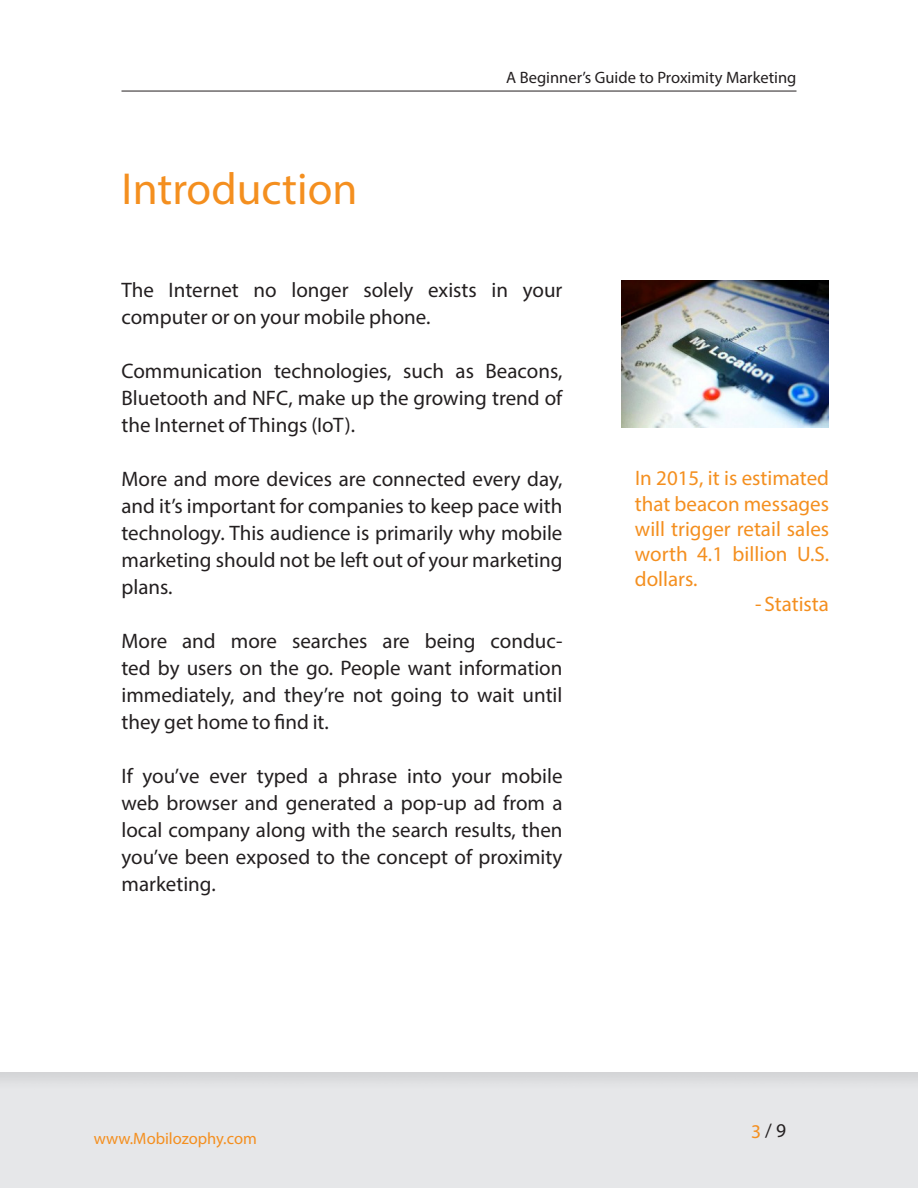
<style>
.page{position:relative;width:918px;height:1188px;background:#fff}
.page>*{position:absolute;margin:0;border:0;box-sizing:border-box;transform-origin:0 0}
.Title_30{font:45px "Myriad Pro";color:#f48f1f}
.Text_14{font:21px/27px "Myriad Pro";color:#231f20;text-align:justify}
.Quote_14{font:21px/25.2px "Myriad Pro";color:#f48f1f;text-align:justify}
.Page_number_-_actual{font:19.5px "Myriad Pro";color:#231f20}
.Book_title{font:16.5px "Myriad Pro";color:#231f20}
.Book_title-2{font:16.5px "Myriad Pro";color:#f48f1f}
.s1{color:#f48f1f}
</style>
<div class="page">
<img style="left:621px;top:281px;width:207px;height:146px">
<div style="left:0;top:1066px;width:918px;height:122px;background:#231f20;opacity:.1"></div>
<hr style="left:122px;top:91px;width:674px;height:1px;background:#231f20">
<p class="Title_30" style="left:122px;top:161px;width:237px">Introduction</p>
<p class="Book_title" style="left:506px;top:67px;width:292px">A Beginner’s Guide to Proximity Marketing</p>
<p class="Text_14" style="left:122px;top:276px;width:442px">The Internet no longer solely exists in your computer or on your mobile phone.</p>
<p class="Text_14" style="left:122px;top:357px;width:443px">Communication technologies, such as Beacons, Bluetooth and NFC, make up the growing trend of the Internet of Things (IoT).</p>
<p class="Text_14" style="left:122px;top:465px;width:443px">More and more devices are connected every day, and it’s important for companies to keep pace with technology. This audience is primarily why mobile marketing should not be left out of your marketing plans.</p>
<p class="Text_14" style="left:122px;top:627px;width:443px">More and more searches are being conduc&shy;ted by users on the go. People want information immediately, and they’re not going to wait until they get home to find it.</p>
<p class="Text_14" style="left:122px;top:762px;width:443px">If you’ve ever typed a phrase into your mobile web browser and generated a pop-up ad from a local company along with the search results, then you’ve been exposed to the concept of proximity marketing.</p>
<p class="Quote_14" style="left:635px;top:465px;width:196px">In 2015, it is estimated that beacon messages will trigger retail sales worth 4.1 billion U.S. dollars.</p>
<p class="Quote_14" style="left:755px;top:591px;width:75px">- Statista</p>
<p class="Book_title-2" style="left:94px;top:1128px;width:165px">www.Mobilozophy.com</p>
<p class="Page_number_-_actual" style="left:751px;top:1119px;width:36px"><span class="s1">3</span>/ 9</p>
</div>
